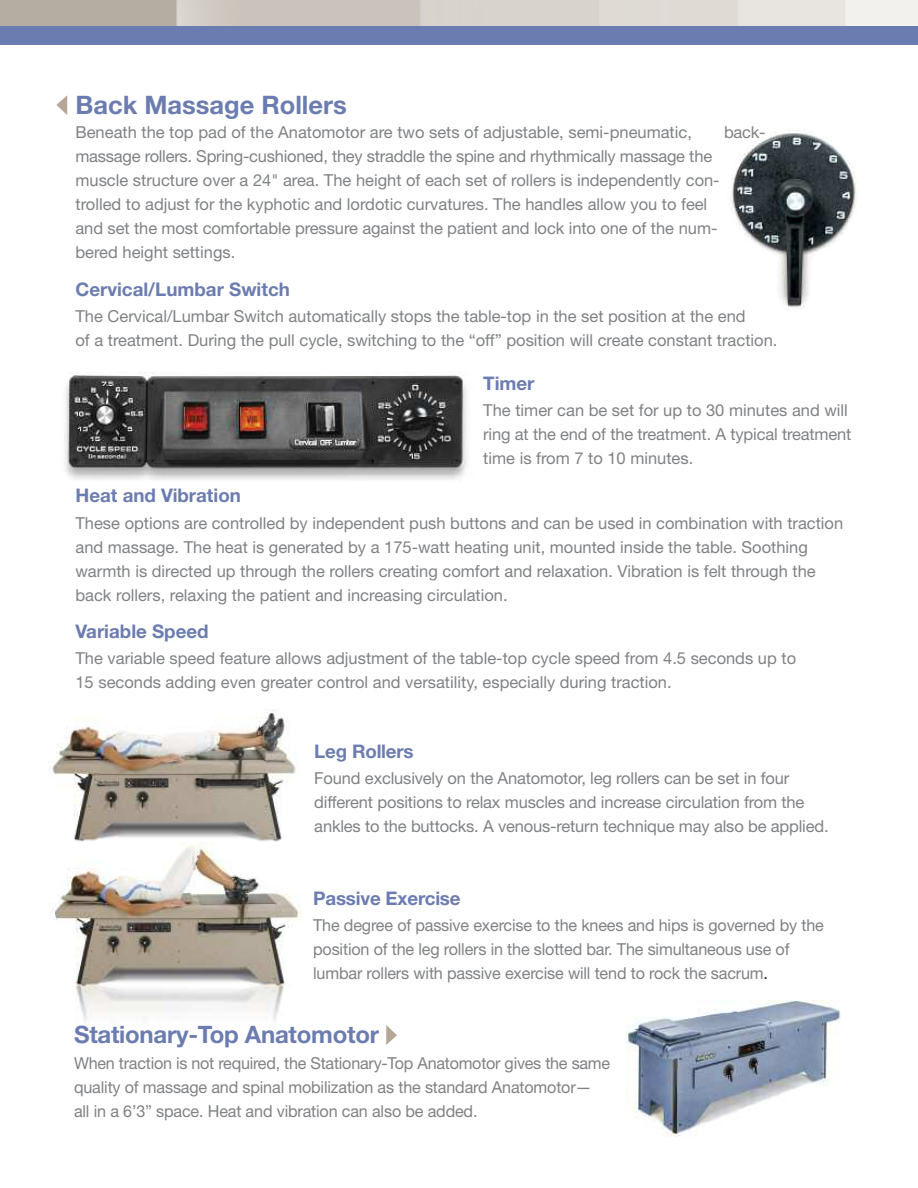
<style>
.page{position:relative;width:918px;height:1188px;background:#fff}
.page>*{position:absolute;margin:0;border:0;box-sizing:border-box;transform-origin:0 0}
.t1{font:700 25.5px "Helvetica Neue";color:#6b7cb0}
.t2{font:700 24px "Helvetica Neue";letter-spacing:-.01em;color:#6b7cb0}
.t3{font:700 18.75px "Helvetica Neue";color:#6b7cb0}
.t4{font:16.5px/24px "Helvetica Neue";color:#7f8184}
.s1{color:#272627}
</style>
<div class="page">
<svg style="left:56px;top:95px;width:11px;height:20px"></svg>
<img style="left:52px;top:709px;width:247px;height:134px">
<img style="left:50px;top:843px;width:251px;height:178px">
<img style="left:64px;top:372px;width:403px;height:108px">
<img style="left:730px;top:129px;width:126px;height:180px">
<div style="left:0;top:27px;width:918px;height:18px;background:#6b7cb0"></div>
<svg style="left:386px;top:1025px;width:11px;height:20px"></svg>
<img style="left:627px;top:1001px;width:214px;height:135px">
<h1 class="t1" style="left:75px;top:96px;width:273px">Back Massage Rollers</h1>
<p class="t4" style="left:75px;top:120px;width:618px">Beneath the top pad of the Anatomotor are two sets of adjustable, semi-pneumatic,</p>
<p class="t4" style="left:724px;top:120px;width:43px">back-</p>
<p class="t4" style="left:75px;top:144px;width:646px">massage rollers. Spring-cushioned, they straddle the spine and rhythmically massage the muscle structure over a 24" area. The height of each set of rollers is independently con&shy;trolled to adjust for the kyphotic and lordotic curvatures. The handles allow you to feel and set the most comfortable pressure against the patient and lock into one of the num&shy;bered height settings.</p>
<p class="t3" style="left:75px;top:282px;width:216px">Cervical/Lumbar Switch</p>
<p class="t4" style="left:75px;top:304px;width:703px">The Cervical/Lumbar Switch automatically stops the table-top in the set position at the end<br>of a treatment. During the pull cycle, switching to the “off” position will create constant traction.</p>
<p class="t3" style="left:483px;top:376px;width:53px">Timer</p>
<p class="t4" style="left:483px;top:398px;width:369px">The timer can be set for up to 30 minutes and will ring at the end of the treatment. A typical treatment time is from 7 to 10 minutes.</p>
<p class="t3" style="left:75px;top:489px;width:167px">Heat and Vibration</p>
<p class="t4" style="left:75px;top:510px;width:769px">These options are controlled by independent push buttons and can be used in combination with traction and massage. The heat is generated by a 175-watt heating unit, mounted inside the table. Soothing warmth is directed up through the rollers creating comfort and relaxation. Vibration is felt through the back rollers, relaxing the patient and increasing circulation.</p>
<p class="t3" style="left:75px;top:625px;width:135px">Variable Speed</p>
<p class="t4" style="left:75px;top:646px;width:722px">The variable speed feature allows adjustment of the table-top cycle speed from 4.5 seconds up to<br>15 seconds adding even greater control and versatility, especially during traction.</p>
<p class="t3" style="left:314px;top:744px;width:101px">Leg Rollers</p>
<p class="t4" style="left:314px;top:766px;width:516px">Found exclusively on the Anatomotor, leg rollers can be set in four different positions to relax muscles and increase circulation from the ankles to the buttocks. A venous-return technique may also be applied.</p>
<p class="t3" style="left:313px;top:891px;width:149px">Passive Exercise</p>
<p class="t4" style="left:313px;top:913px;width:512px">The degree of passive exercise to the knees and hips is governed by the position of the leg rollers in the slotted bar. The simultaneous use of lumbar rollers with passive exercise will tend to rock the sacrum<span class="s1">.</span></p>
<h2 class="t2" style="left:74px;top:1026px;width:307px">Stationary-Top Anatomotor</h2>
<p class="t4" style="left:74px;top:1051px;width:538px">When traction is not required, the Stationary-Top Anatomotor gives the same quality of massage and spinal mobilization as the standard Anatomotor— all in a 6’3” space. Heat and vibration can also be added.</p>
</div>
